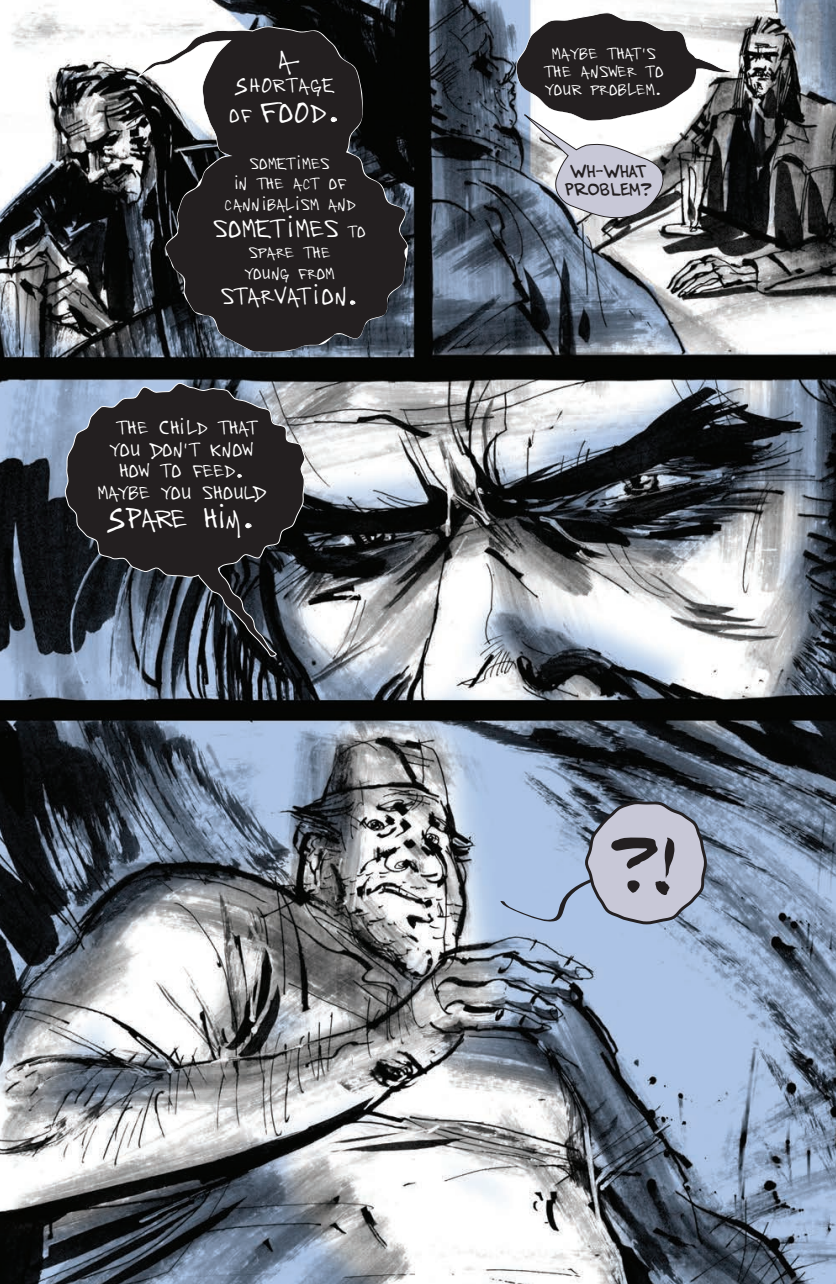
<style>
.page{position:relative;width:836px;height:1284px;background:#fff}
.page>*{position:absolute;margin:0;border:0;box-sizing:border-box;transform-origin:0 0}
.t1{font:24.68px "Indelible Brahm";letter-spacing:.02em;color:#fff}
.t2{font:24.5px "Indelible Brahm";color:#fff}
.t3{font:22.05px "Indelible Brahm";letter-spacing:.05em;color:#fff}
.t4{font:20.3px "Indelible Brahm";letter-spacing:.05em;color:#fff}
.t5{font:17.32px "Indelible Brahm";letter-spacing:.1em;color:#fff}
.t6{font:16.45px "Indelible Brahm";letter-spacing:.05em;color:#fff}
.t7{font:14px/18px "Indelible Brahm";letter-spacing:.05em;color:#fff;text-align:center}
.t8{font:12.6px/18.4px "Citizen Victorie";color:#231f20;text-align:center}
.s1{font-size:17.32px}
.s2{font-size:14px}
</style>
<div class="page">
<img style="left:0;top:0;width:835px;height:1283px">
<svg style="left:515px;top:12px;width:217px;height:207px"></svg>
<svg style="left:65px;top:383px;width:241px;height:274px;background:#383a40"></svg>
<svg style="left:500px;top:798px;width:208px;height:127px;background:#a0abc2"></svg>
<svg style="left:137px;top:26px;width:271px;height:326px;background:#313032"></svg>
<svg style="left:385px;top:304px;width:2px;height:10px"></svg>
<svg style="left:330px;top:116px;width:7px;height:6px"></svg>
<svg style="left:349px;top:300px;width:7px;height:5px"></svg>
<svg style="left:237px;top:473px;width:5px;height:5px"></svg>
<svg style="left:245px;top:522px;width:7px;height:6px"></svg>
<p class="t2" style="left:277px;top:44px;width:16px">A</p>
<p class="t5" style="left:236px;top:74px;width:99px">SHORTAGE</p>
<p class="t2" style="left:229px;top:97px;width:112px"><span class="s1">OF</span> FOOD.</p>
<p class="t7" style="left:224px;top:155px;width:132px;line-height:20.3px">SOMETIMES<br>IN THE ACT OF<br>CANNIBALISM AND</p>
<p class="t3" style="left:214px;top:214px;width:153px">SOMETIMES <span class="s2">TO</span></p>
<p class="t7" style="left:245px;top:243px;width:91px;line-height:21px;text-align:left">SPARE THE<br>YOUNG FROM</p>
<p class="t4" style="left:221px;top:284px;width:138px">STARVATION.</p>
<p class="t6" style="left:117px;top:417px;width:142px">THE CHILD THAT</p>
<p class="t6" style="left:110px;top:439px;width:144px">YOU DON'T KNOW</p>
<p class="t6" style="left:119px;top:460px;width:126px">HOW TO FEED.</p>
<p class="t6" style="left:98px;top:482px;width:168px">MAYBE YOU SHOULD</p>
<p class="t1" style="left:108px;top:503px;width:148px">SPARE HIM.</p>
<p class="t7" style="left:544px;top:45px;width:120px">MAYBE THAT'S<br>THE ANSWER TO<br>YOUR PROBLEM.</p>
<p class="t8" style="left:564px;top:157px;width:88px">WH-WHAT<br>PROBLEM?</p>
</div>
